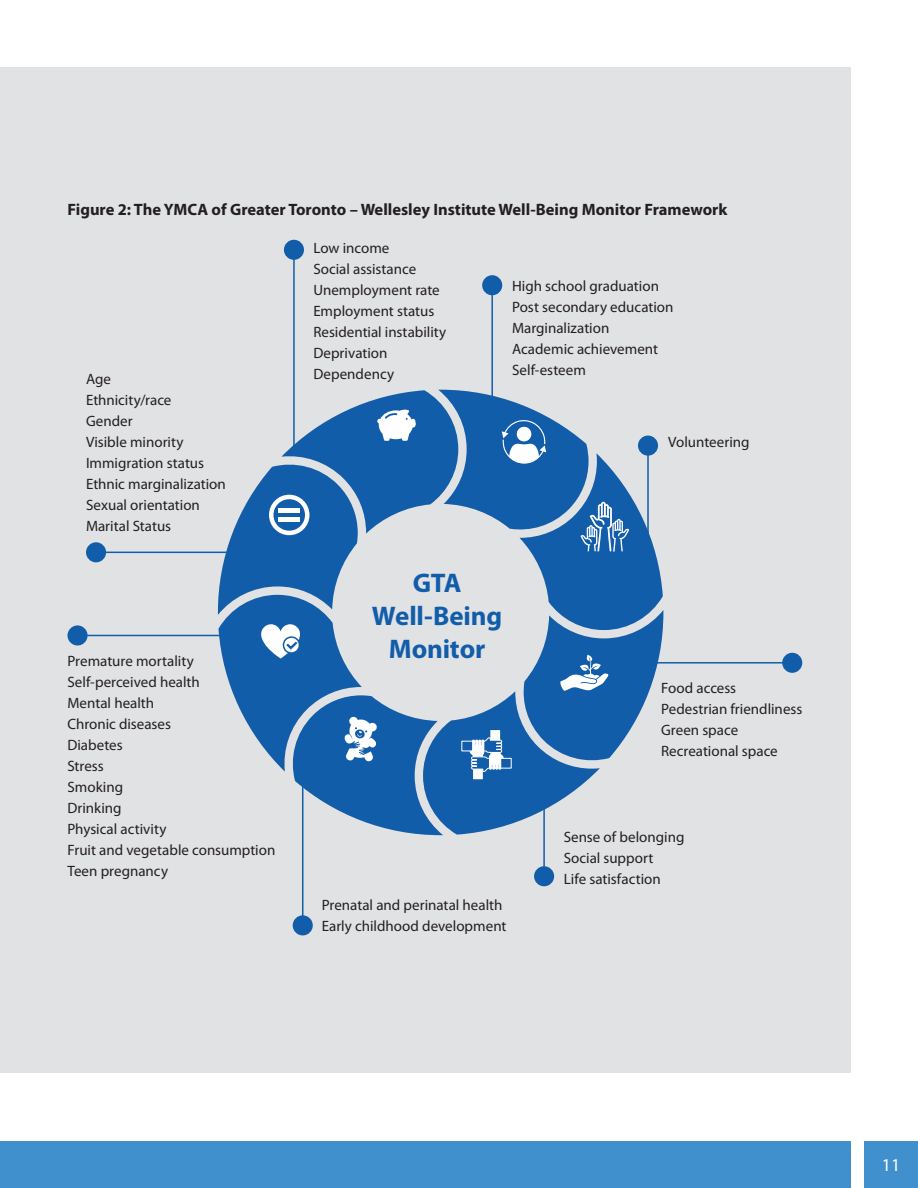
<style>
.page{position:relative;width:918px;height:1188px;background:#fff}
.page>*{position:absolute;margin:0;border:0;box-sizing:border-box;transform-origin:0 0}
.t1{font:700 27px/33px "Myriad Pro";letter-spacing:-.005em;color:#125daa;text-align:center}
.t2{font:18px "Myriad Pro";color:#fff}
.t3{font:700 16.5px "Myriad Pro";color:#231f20}
.t4{font:15px/21px "Myriad Pro";color:#231f20}
</style>
<div class="page">
<div style="left:0;top:1141px;width:850px;height:47px;background:#3f90cd"></div>
<div style="left:864px;top:1141px;width:54px;height:47px;background:#3f90cd"></div>
<div style="left:0;top:68px;width:850px;height:1005px;background:#e1e2e4"></div>
<hr style="left:293px;top:250px;width:2px;height:198px;background:#125daa">
<hr style="left:491px;top:285px;width:2px;height:184px;background:#125daa">
<div style="left:284px;top:240px;width:20px;height:20px;background:#125daa;border-radius:50%"></div>
<div style="left:482px;top:275px;width:20px;height:20px;background:#125daa;border-radius:50%"></div>
<hr style="left:623px;top:662px;width:169px;height:2px;background:#125daa">
<hr style="left:96px;top:552px;width:142px;height:1px;background:#125daa">
<hr style="left:78px;top:635px;width:169px;height:1px;background:#125daa">
<div style="left:782px;top:653px;width:20px;height:20px;background:#125daa;border-radius:50%"></div>
<div style="left:86px;top:542px;width:20px;height:20px;background:#125daa;border-radius:50%"></div>
<div style="left:67px;top:625px;width:21px;height:21px;background:#125daa;border-radius:50%"></div>
<hr style="left:543px;top:769px;width:2px;height:107px;background:#125daa">
<hr style="left:302px;top:787px;width:1px;height:138px;background:#125daa">
<div style="left:534px;top:866px;width:20px;height:20px;background:#125daa;border-radius:50%"></div>
<div style="left:293px;top:915px;width:20px;height:20px;background:#125daa;border-radius:50%"></div>
<svg style="left:218px;top:390px;width:445px;height:445px"></svg>
<p class="t3" style="left:68px;top:198px;width:661px">Figure 2: The YMCA of Greater Toronto – Wellesley Institute Well-Being Monitor Framework</p>
<p class="t4" style="left:86px;top:368px;width:141px">Age<br>Ethnicity/race<br>Gender<br>Visible minority<br>Immigration status<br>Ethnic marginalization<br>Sexual orientation<br>Marital Status</p>
<p class="t4" style="left:67px;top:650px;width:209px">Premature mortality<br>Self-perceived health<br>Mental health<br>Chronic diseases<br>Diabetes<br>Stress<br>Smoking<br>Drinking<br>Physical activity<br>Fruit and vegetable consumption<br>Teen pregnancy</p>
<p class="t4" style="left:313px;top:238px;width:134px">Low income<br>Social assistance<br>Unemployment rate<br>Employment status<br>Residential instability<br>Deprivation<br>Dependency</p>
<p class="t4" style="left:512px;top:275px;width:163px">High school graduation<br>Post secondary education<br>Marginalization<br>Academic achievement<br>Self-esteem</p>
<p class="t4" style="left:668px;top:431px;width:83px">Volunteering</p>
<p class="t1" style="left:372px;top:566px;width:132px">GTA<br>Well-Being<br>Monitor</p>
<p class="t4" style="left:661px;top:677px;width:143px">Food access<br>Pedestrian friendliness<br>Green space<br>Recreational space</p>
<p class="t4" style="left:564px;top:826px;width:122px">Sense of belonging<br>Social support<br>Life satisfaction</p>
<p class="t4" style="left:322px;top:895px;width:186px">Prenatal and perinatal health<br>Early childhood development</p>
<p class="t2" style="left:882px;top:1154px;width:20px">11</p>
</div>
